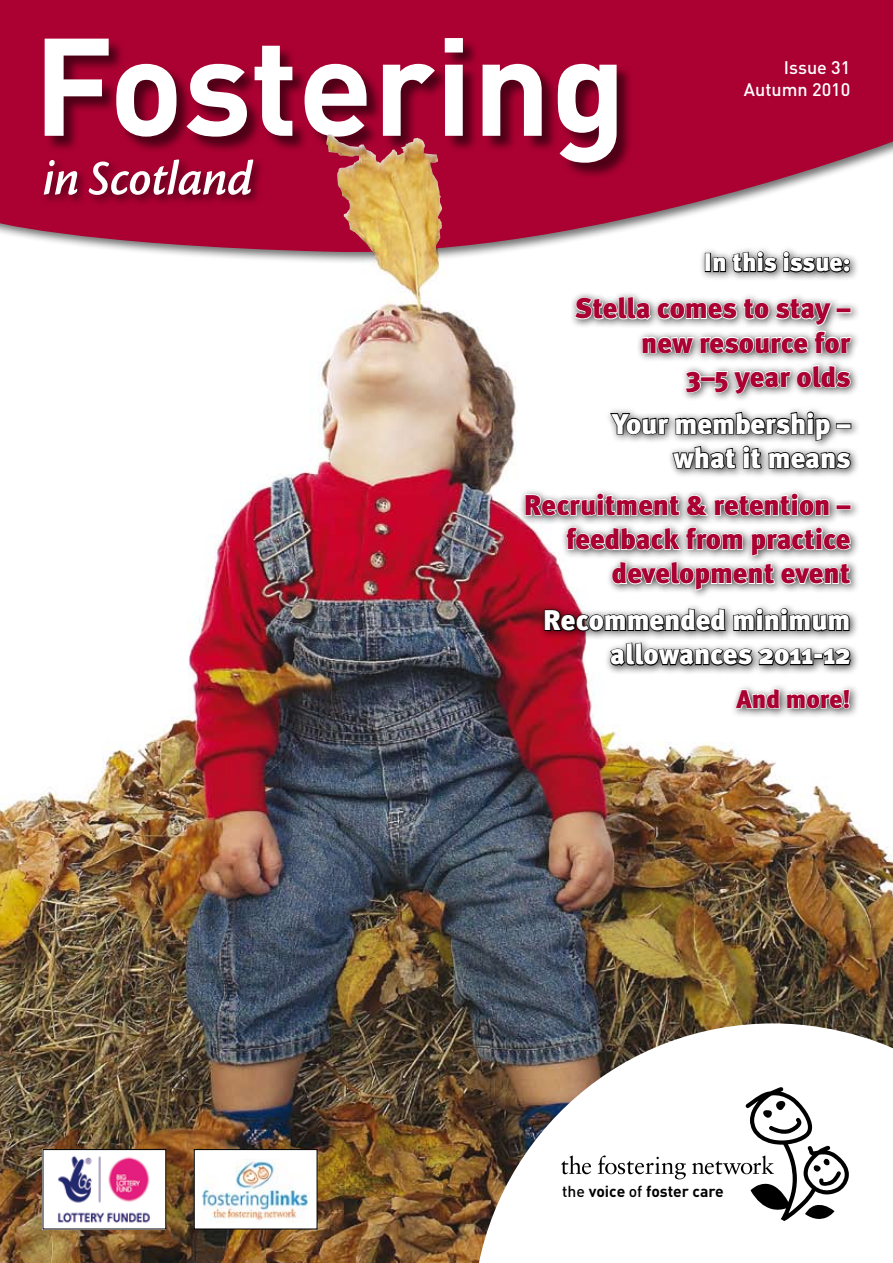
<style>
.page{position:relative;width:893px;height:1263px;background:#fff}
.page>*{position:absolute;margin:0;border:0;box-sizing:border-box;transform-origin:0 0}
.t1{font:700 136.5px "DIN";color:#fff}
.t2{font:51px "Cronos MM It 574 34";color:#fff}
.t3{font:900 28.5px/34.2px "Meta Plus";color:#ab0132;text-align:right}
.t4{font:900 28.5px/34.2px "Meta Plus";color:#fff;text-align:right}
.t5{font:900 25.5px "Meta Plus";color:#fff}
.t6{font:900 25.5px "Meta Plus";color:#ab0132}
.t7{font:500 18px/21.6px "DIN";color:#fff;text-align:right}
.t8{font:700 15.75px "DIN";letter-spacing:-.005em;color:#000}
.s1{font-weight:500}
</style>
<div class="page">
<img style="left:0;top:272px;width:893px;height:991px">
<svg style="left:0;top:0;width:893px;height:259px;background:#b4224d"></svg>
<svg style="left:476px;top:1023px;width:417px;height:240px"></svg>
<svg style="left:561px;top:1155px;width:30px;height:19px"></svg>
<svg style="left:598px;top:1155px;width:88px;height:24px"></svg>
<svg style="left:692px;top:1087px;width:157px;height:134px"></svg>
<div style="left:45px;top:39px;width:788px;height:205px;background:#000;opacity:.55"></div>
<div style="left:40px;top:156px;width:369px;height:105px;background:#000;opacity:.55"></div>
<img style="left:45px;top:1151px;width:119px;height:76px">
<div style="left:43px;top:1149px;width:123px;height:80px;border:1px solid #000"></div>
<div style="left:194px;top:1149px;width:123px;height:80px;background:#fff"></div>
<div style="left:194px;top:1149px;width:123px;height:80px;border:1px solid #000"></div>
<img style="left:203px;top:1159px;width:106px;height:63px">
<div style="left:518px;top:245px;width:375px;height:687px;background:#000;opacity:.75"></div>
<div style="left:705px;top:253px;width:6px;height:19px;border:2px solid #000"></div>
<svg style="left:712px;top:251px;width:139px;height:22px;background:#767676"></svg>
<svg style="left:524px;top:296px;width:329px;height:221px"></svg>
<div style="left:836px;top:504px;width:15px;height:6px;border:2px solid #fff"></div>
<svg style="left:544px;top:526px;width:308px;height:184px"></svg>
<img style="left:326px;top:135px;width:116px;height:171px">
<h1 class="t1" style="left:33px;top:-3px;width:595px">Fostering</h1>
<h2 class="t2" style="left:43px;top:151px;width:211px">in Scotland</h2>
<p class="t7" style="left:744px;top:56px;width:108px">Issue 31<br>Autumn 2010</p>
<p class="t5" style="left:704px;top:248px;width:148px">In this issue:</p>
<p class="t3" style="left:575px;top:291px;width:277px">Stella comes to stay – new resource for<br>3–5 year olds</p>
<p class="t4" style="left:612px;top:407px;width:240px">Your membership – what it means</p>
<p class="t3" style="left:524px;top:488px;width:328px">Recruitment &amp; retention – feedback from practice development event</p>
<p class="t4" style="left:543px;top:603px;width:309px">Recommended minimum allowances 2011-12</p>
<p class="t6" style="left:737px;top:684px;width:115px">And more!</p>
<p class="t8" style="left:562px;top:1181px;width:163px"><span class="s1">the</span> voice <span class="s1">of</span> foster care</p>
</div>
